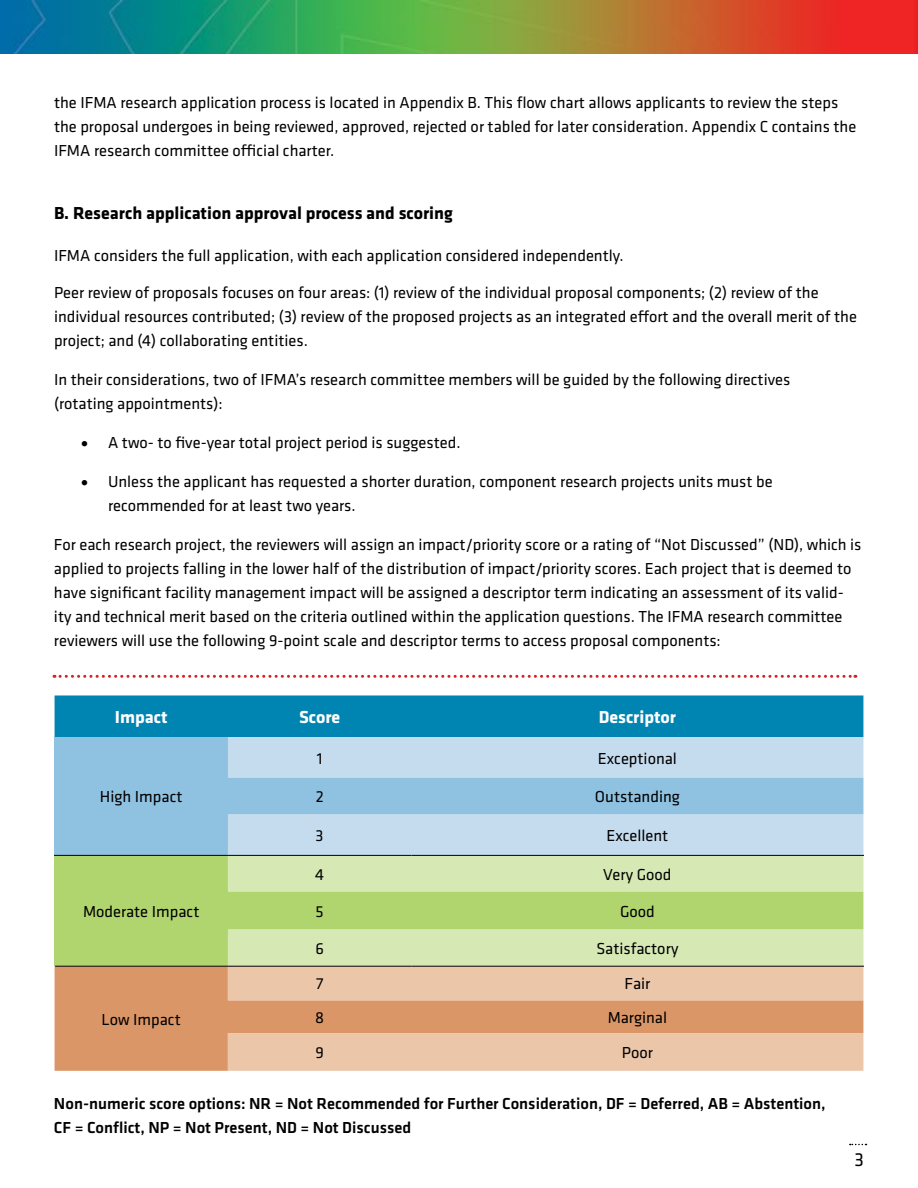
<style>
.page{position:relative;width:918px;height:1188px;background:#fff}
.page>*{position:absolute;margin:0;border:0;box-sizing:border-box;transform-origin:0 0}
.t1{font:19.5px "Klavika";color:#000}
.t2{font:700 18px "Klavika";color:#000}
.t3{font:700 18px "Klavika";color:#fff}
.t4{font:16.5px/24px "Klavika";color:#000}
.t5{font:500 16.5px/24px "Klavika";color:#000}
</style>
<div class="page">
<svg style="left:850px;top:1144px;width:17px;height:1px"></svg>
<div style="left:55px;top:695px;width:808px;height:42px;background:#0085b2"></div>
<div style="left:55px;top:737px;width:173px;height:118px;background:#8fc1e1"></div>
<div style="left:228px;top:737px;width:635px;height:118px;background:#c5dcee"></div>
<div style="left:228px;top:778px;width:635px;height:36px;background:#8fc1e1"></div>
<div style="left:55px;top:855px;width:173px;height:111px;background:#b1d56e"></div>
<div style="left:228px;top:856px;width:635px;height:110px;background:#d6e8b4"></div>
<div style="left:228px;top:892px;width:635px;height:37px;background:#b1d56e"></div>
<div style="left:55px;top:967px;width:173px;height:104px;background:#db9667"></div>
<svg style="left:228px;top:967px;width:635px;height:104px;background:#e6b794"></svg>
<hr style="left:228px;top:855px;width:183px;height:1px;background:#000">
<hr style="left:411px;top:855px;width:453px;height:1px;background:#000">
<hr style="left:228px;top:966px;width:183px;height:1px;background:#000">
<hr style="left:411px;top:966px;width:453px;height:1px;background:#000">
<hr style="left:54px;top:855px;width:174px;height:1px;background:#000">
<hr style="left:55px;top:966px;width:173px;height:1px;background:#000">
<svg style="left:54px;top:675px;width:802px;height:3px"></svg>
<img style="left:0;top:0;width:918px;height:54px">
<p class="t4" style="left:54px;top:90px;width:804px">the IFMA research application process is located in Appendix B. This flow chart allows applicants to review the steps the proposal undergoes in being reviewed, approved, rejected or tabled for later consideration. Appendix C contains the<br>IFMA research committee official charter.</p>
<p class="t2" style="left:54px;top:200px;width:400px">B. Research application approval process and scoring</p>
<p class="t4" style="left:54px;top:243px;width:571px">IFMA considers the full application, with each application considered independently.</p>
<p class="t4" style="left:54px;top:280px;width:805px">Peer review of proposals focuses on four areas: (1) review of the individual proposal components; (2) review of the individual resources contributed; (3) review of the proposed projects as an integrated effort and the overall merit of the project; and (4) collaborating entities.</p>
<p class="t4" style="left:54px;top:367px;width:738px">In their considerations, two of IFMA’s research committee members will be guided by the following directives (rotating appointments):</p>
<p class="t4" style="left:81px;top:430px;width:381px">• A two- to five-year total project period is suggested.</p>
<p class="t4" style="left:108px;top:469px;width:666px;text-indent:-27px">• Unless the applicant has requested a shorter duration, component research projects units must be recommended for at least two years.</p>
<p class="t4" style="left:54px;top:532px;width:809px">For each research project, the reviewers will assign an impact/priority score or a rating of “Not Discussed” (ND), which is applied to projects falling in the lower half of the distribution of impact/priority scores. Each project that is deemed to have significant facility management impact will be assigned a descriptor term indicating an assessment of its valid&shy;ity and technical merit based on the criteria outlined within the application questions. The IFMA research committee reviewers will use the following 9-point scale and descriptor terms to access proposal components:</p>
<p class="t3" style="left:115px;top:704px;width:54px">Impact</p>
<p class="t3" style="left:299px;top:704px;width:43px">Score</p>
<p class="t3" style="left:599px;top:704px;width:79px">Descriptor</p>
<p class="t4" style="left:100px;top:784px;width:84px">High Impact</p>
<p class="t4" style="left:83px;top:899px;width:118px">Moderate Impact</p>
<p class="t4" style="left:317px;top:746px;width:7px">1</p>
<p class="t4" style="left:598px;top:746px;width:81px">Exceptional</p>
<p class="t4" style="left:316px;top:784px;width:10px">2</p>
<p class="t4" style="left:595px;top:784px;width:86px">Outstanding</p>
<p class="t4" style="left:316px;top:823px;width:10px">3</p>
<p class="t4" style="left:607px;top:823px;width:63px">Excellent</p>
<p class="t4" style="left:315px;top:862px;width:10px">4</p>
<p class="t4" style="left:603px;top:862px;width:70px">Very Good</p>
<p class="t4" style="left:316px;top:899px;width:10px">5</p>
<p class="t4" style="left:620px;top:899px;width:36px">Good</p>
<p class="t4" style="left:315px;top:936px;width:10px">6</p>
<p class="t4" style="left:596px;top:936px;width:84px">Satisfactory</p>
<p class="t4" style="left:316px;top:971px;width:9px">7</p>
<p class="t4" style="left:625px;top:971px;width:27px">Fair</p>
<p class="t4" style="left:315px;top:1005px;width:10px">8</p>
<p class="t4" style="left:608px;top:1005px;width:61px">Marginal</p>
<p class="t4" style="left:315px;top:1040px;width:10px">9</p>
<p class="t4" style="left:622px;top:1040px;width:32px">Poor</p>
<p class="t5" style="left:54px;top:1091px;width:773px">Non-numeric score options: NR = Not Recommended for Further Consideration, DF = Deferred, AB = Abstention,<br>CF = Conflict, NP = Not Present, ND = Not Discussed</p>
<p class="t4" style="left:102px;top:1007px;width:81px">Low Impact</p>
<p class="t1" style="left:855px;top:1147px;width:11px">3</p>
</div>
